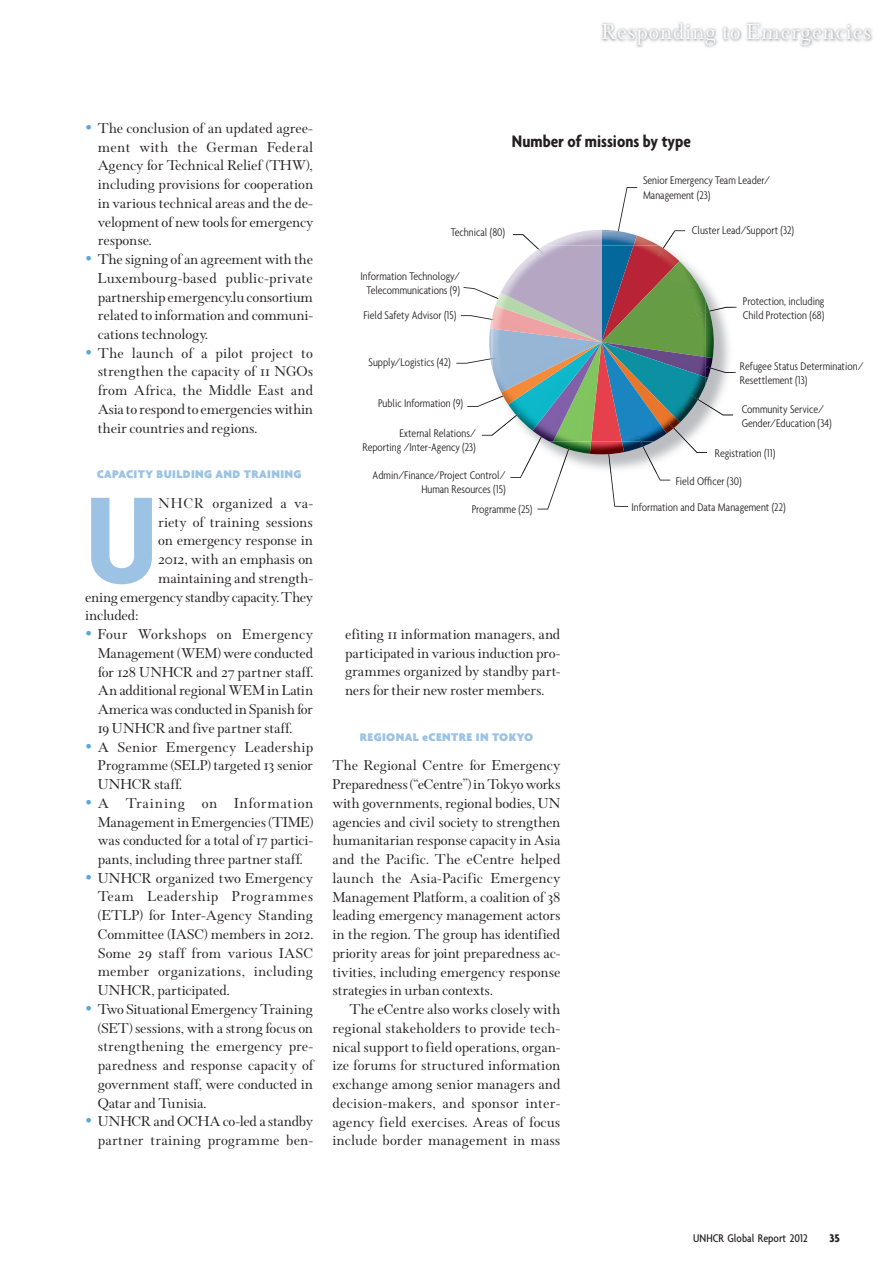
<style>
.page{position:relative;width:893px;height:1263px;background:#fff}
.page>*{position:absolute;margin:0;border:0;box-sizing:border-box;transform-origin:0 0}
.t1{font:700 condensed 133.35px "Agenda";color:#9cc3e4}
.t2{font:24px "Wessex";letter-spacing:.025em;color:#fff}
.t3{font:700 condensed 18px "Agenda";color:#231f20}
.t4{font:15.75px/18.8px "Wessex";letter-spacing:-.01em;color:#231f20;text-align:justify}
.t5{font:15.75px "Wessex";letter-spacing:-.03em;color:#231f20}
.t6{font:15.75px "Wessex";letter-spacing:.01em;color:#231f20}
.t7{font:300 condensed 12px/14.4px "Agenda";color:#231f20}
.t8{font:900 12px "Agenda";letter-spacing:.035em;color:#9cc3e4}
.t9{font:500 condensed 12px "Agenda";color:#231f20}
.t10{font:700 12px "Agenda";color:#231f20}
.s1{color:#5ba6d6}
.s2{font-family:"Wessex Roman Titling"}
</style>
<div class="page">
<svg style="left:456px;top:187px;width:280px;height:322px"></svg>
<img style="left:491px;top:232px;width:242px;height:241px">
<img style="left:491px;top:234px;width:48px;height:81px">
<img style="left:580px;top:230px;width:43px;height:2px">
<img style="left:544px;top:232px;width:93px;height:14px">
<img style="left:634px;top:236px;width:25px;height:10px">
<img style="left:601px;top:246px;width:79px;height:187px">
<svg style="left:658px;top:248px;width:6px;height:7px"></svg>
<img style="left:705px;top:299px;width:9px;height:79px">
<img style="left:601px;top:261px;width:104px;height:81px">
<svg style="left:693px;top:311px;width:17px;height:4px"></svg>
<svg style="left:705px;top:366px;width:6px;height:2px"></svg>
<svg style="left:705px;top:377px;width:3px;height:8px"></svg>
<img style="left:667px;top:342px;width:38px;height:80px">
<svg style="left:691px;top:395px;width:7px;height:5px"></svg>
<svg style="left:669px;top:423px;width:5px;height:5px"></svg>
<img style="left:624px;top:441px;width:30px;height:11px">
<img style="left:622px;top:342px;width:45px;height:99px">
<svg style="left:638px;top:438px;width:5px;height:9px"></svg>
<img style="left:552px;top:441px;width:72px;height:13px">
<img style="left:601px;top:342px;width:21px;height:99px">
<img style="left:532px;top:431px;width:69px;height:10px">
<img style="left:508px;top:404px;width:93px;height:27px">
<svg style="left:516px;top:413px;width:4px;height:3px"></svg>
<img style="left:501px;top:246px;width:100px;height:158px">
<img style="left:489px;top:328px;width:2px;height:36px">
<img style="left:491px;top:329px;width:1px;height:40px">
<img style="left:492px;top:342px;width:109px;height:50px">
<svg style="left:490px;top:357px;width:6px;height:2px"></svg>
<svg style="left:490px;top:315px;width:5px;height:14px"></svg>
<img style="left:495px;top:293px;width:106px;height:49px">
<svg style="left:538px;top:249px;width:5px;height:5px"></svg>
<img style="left:601px;top:22px;width:272px;height:26px">
<h2 class="t2" style="left:602px;top:19px;width:271px">Responding to Emergencies</h2>
<p class="t4" style="left:98px;top:119px;width:217px;text-indent:-13px"><span class="s1">•</span> The conclusion of an updated agree&shy;ment with the German Federal Agency for Technical Relief (THW), including provisions for cooperation in various technical areas and the de&shy;velopment of new tools for emergency response.</p>
<p class="t4" style="left:98px;top:250px;width:217px;text-indent:-13px"><span class="s1">•</span> The signing of an agreement with the Luxembourg-based public-private partnership emergency.lu consortium related to information and communi&shy;cations technology.</p>
<p class="t4" style="left:98px;top:344px;width:217px;text-indent:-13px"><span class="s1">•</span> The launch of a pilot project to strengthen the capacity of 11 NGOs from Africa, the Middle East and Asia to respond to emergencies within their countries and regions.</p>
<p class="t8" style="left:97px;top:467px;width:206px">CAPACITY BUILDING AND TRAINING</p>
<h1 class="t1" style="left:85px;top:462px;width:75px">U</h1>
<p class="t6" style="left:158px;top:495px;width:157px"><span class="s2">NHCR</span> organized a va-</p>
<p class="t4" style="left:158px;top:513px;width:157px">riety of training sessions</p>
<p class="t4" style="left:158px;top:531px;width:157px">on emergency response in</p>
<p class="t4" style="left:158px;top:550px;width:157px">2012, with an emphasis on</p>
<p class="t4" style="left:158px;top:569px;width:156px">maintaining and strength-</p>
<p class="t5" style="left:85px;top:588px;width:230px">ening emergency standby capacity. They</p>
<p class="t4" style="left:85px;top:606px;width:55px">included:</p>
<p class="t4" style="left:98px;top:625px;width:217px;text-indent:-13px"><span class="s1">•</span> Four Workshops on Emergency Management (WEM) were conducted for 128 UNHCR and 27 partner staff.<br>An additional regional WEM in Latin America was conducted in Spanish for 19 UNHCR and five partner staff.</p>
<p class="t4" style="left:98px;top:737px;width:217px;text-indent:-13px"><span class="s1">•</span> A Senior Emergency Leadership Programme (SELP) targeted 13 senior UNHCR staff.</p>
<p class="t4" style="left:98px;top:794px;width:217px;text-indent:-13px"><span class="s1">•</span> A Training on Information Management in Emergencies (TIME) was conducted for a total of 17 partici&shy;pants, including three partner staff.</p>
<p class="t4" style="left:98px;top:869px;width:217px;text-indent:-13px"><span class="s1">•</span> UNHCR organized two Emergency Team Leadership Programmes (ETLP) for Inter-Agency Standing Committee (IASC) members in 2012.<br>Some 29 staff from various IASC member organizations, including UNHCR, participated.</p>
<p class="t4" style="left:98px;top:1000px;width:217px;text-indent:-13px"><span class="s1">•</span> Two Situational Emergency Training (SET) sessions, with a strong focus on strengthening the emergency pre&shy;paredness and response capacity of government staff, were conducted in Qatar and Tunisia.</p>
<p class="t4" style="left:85px;top:1112px;width:230px;text-align:right"><span class="s1">•</span> UNHCR and OCHA co-led a standby partner training programme ben-</p>
<p class="t3" style="left:512px;top:130px;width:181px">Number of missions by type</p>
<p class="t7" style="left:451px;top:225px;width:56px">Technical (80)</p>
<p class="t7" style="left:360px;top:268px;width:101px;text-align:center">Information Technology/<br>Telecommunications (9)</p>
<p class="t7" style="left:363px;top:307px;width:95px">Field Safety Advisor (15)</p>
<p class="t7" style="left:369px;top:354px;width:84px">Supply/Logistics (42)</p>
<p class="t7" style="left:378px;top:396px;width:86px">Public Information (9)</p>
<p class="t7" style="left:363px;top:426px;width:115px;text-align:right">External Relations/<br>Reporting /Inter-Agency (23)</p>
<p class="t7" style="left:373px;top:467px;width:135px;text-align:right">Admin/Finance/Project Control/<br>Human Resources (15)</p>
<p class="t7" style="left:472px;top:501px;width:62px">Programme (25)</p>
<p class="t4" style="left:345px;top:625px;width:217px">efiting 11 information managers, and participated in various induction pro&shy;grammes organized by standby part&shy;ners for their new roster members.</p>
<p class="t8" style="left:360px;top:730px;width:175px">REGIONAL eCENTRE IN TOKYO</p>
<p class="t4" style="left:332px;top:756px;width:230px">The Regional Centre for Emergency Preparedness (“eCentre”) in Tokyo works with governments, regional bodies, UN agencies and civil society to strengthen humanitarian response capacity in Asia and the Pacific. The eCentre helped launch the Asia-Pacific Emergency Management Platform, a coalition of 38 leading emergency management actors in the region. The group has identified priority areas for joint preparedness ac&shy;tivities, including emergency response strategies in urban contexts.</p>
<p class="t4" style="left:332px;top:1000px;width:230px;text-indent:17px">The eCentre also works closely with regional stakeholders to provide tech&shy;nical support to field operations, organ&shy;ize forums for structured information exchange among senior managers and decision-makers, and sponsor inter&shy;agency field exercises. Areas of focus include border management in mass</p>
<p class="t7" style="left:643px;top:173px;width:129px">Senior Emergency Team Leader/<br>Management (23)</p>
<p class="t7" style="left:692px;top:223px;width:104px">Cluster Lead/Support (32)</p>
<p class="t7" style="left:743px;top:293px;width:83px">Protection, including<br>Child Protection (68)</p>
<p class="t7" style="left:740px;top:358px;width:125px">Refugee Status Determination/<br>Resettlement (13)</p>
<p class="t7" style="left:742px;top:401px;width:92px">Community Service/<br>Gender/Education (34)</p>
<p class="t7" style="left:715px;top:446px;width:62px">Registration (11)</p>
<p class="t7" style="left:631px;top:467px;width:156px;line-height:26.4px;text-align:center">Field Officer (30)<br>Information and Data Management (22)</p>
<p class="t9" style="left:693px;top:1231px;width:116px">UNHCR Global Report 2012</p>
<p class="t10" style="left:829px;top:1230px;width:12px">35</p>
</div>
